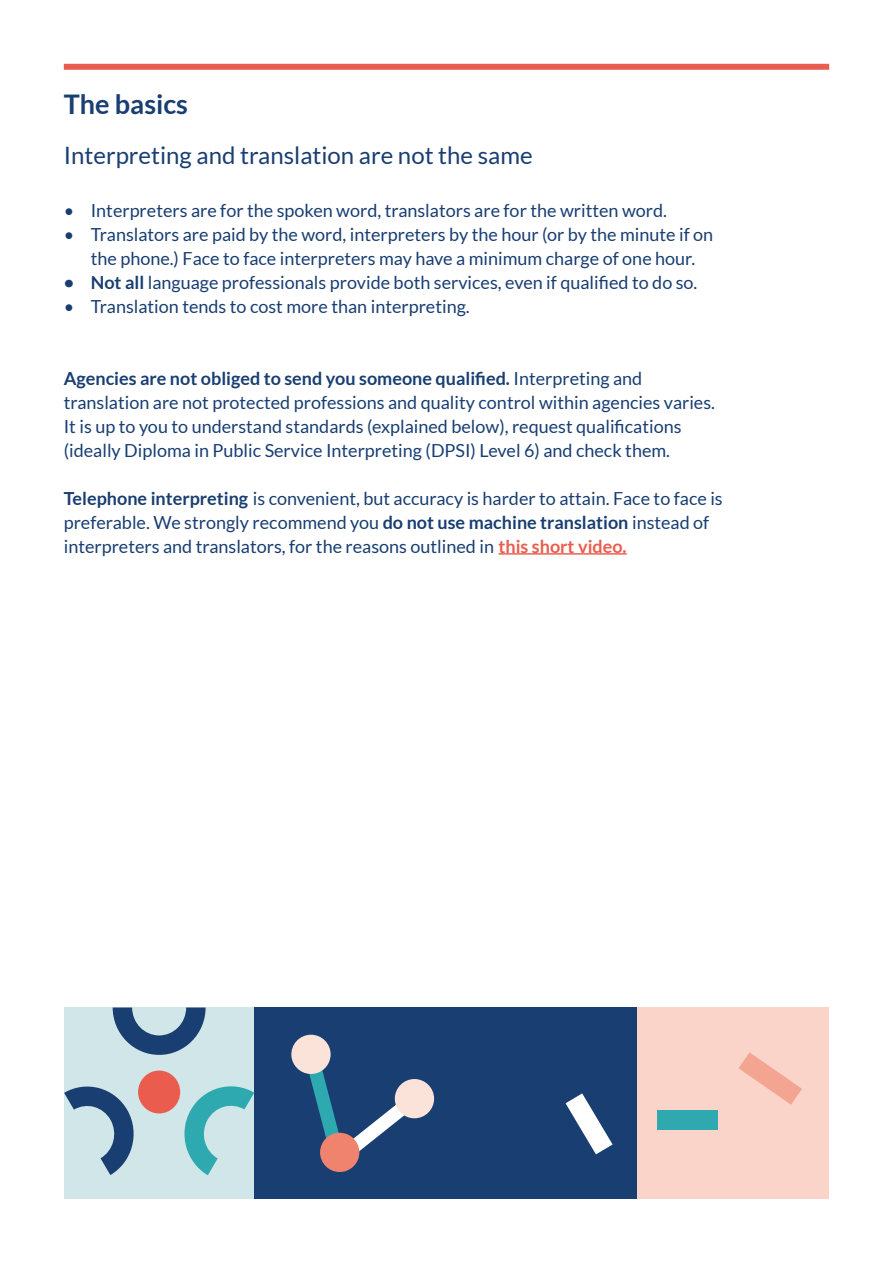
<style>
.page{position:relative;width:893px;height:1263px;background:#fff}
.page>*{position:absolute;margin:0;border:0;box-sizing:border-box;transform-origin:0 0}
.big_header{font:700 27px "Lato";color:#193e72}
.big_header-2{font:24px "Lato";color:#193e72}
.big_header-3{font:18px/24px "Lato";color:#193e72}
.s1{font-weight:700}
.s2{font-weight:700;color:#ea5d4e}
</style>
<div class="page">
<hr style="left:499px;top:553px;width:128px;height:2px;background:#ea5d4e">
<div style="left:64px;top:64px;width:765px;height:6px;background:#ea5d4e"></div>
<div style="left:64px;top:1007px;width:191px;height:192px;background:#d1e6e8"></div>
<div style="left:254px;top:1007px;width:383px;height:192px;background:#193e72"></div>
<div style="left:637px;top:1007px;width:192px;height:192px;background:#fad4c8"></div>
<svg style="left:566px;top:1093px;width:47px;height:61px"></svg>
<div style="left:657px;top:1110px;width:61px;height:19px;background:#2ea9b0"></div>
<svg style="left:739px;top:1052px;width:63px;height:53px"></svg>
<div style="left:138px;top:1070px;width:42px;height:43px;background:#ea5d4e;border-radius:50%"></div>
<svg style="left:113px;top:1007px;width:93px;height:48px"></svg>
<svg style="left:178px;top:1085px;width:76px;height:90px"></svg>
<svg style="left:64px;top:1085px;width:76px;height:90px"></svg>
<svg style="left:291px;top:1035px;width:130px;height:121px"></svg>
<div style="left:320px;top:1133px;width:39px;height:39px;background:#ef836e;border-radius:50%"></div>
<div style="left:395px;top:1079px;width:39px;height:39px;background:#fce3da;border-radius:50%"></div>
<p class="big_header" style="left:64px;top:88px;width:126px">The basics</p>
<p class="big_header-2" style="left:64px;top:142px;width:470px">Interpreting and translation are not the same</p>
<p class="big_header-3" style="left:64px;top:198px;width:605px">• Interpreters are for the spoken word, translators are for the written word.</p>
<p class="big_header-3" style="left:64px;top:222px;width:651px;text-align:center">• Translators are paid by the word, interpreters by the hour (or by the minute if on the phone.) Face to face interpreters may have a minimum charge of one hour.</p>
<p class="big_header-3" style="left:64px;top:270px;width:635px"><span class="s1">• Not all</span> language professionals provide both services, even if qualified to do so.</p>
<p class="big_header-3" style="left:64px;top:294px;width:407px">• Translation tends to cost more than interpreting.</p>
<p class="big_header-3" style="left:64px;top:366px;width:653px"><span class="s1">Agencies are not obliged to send you someone qualified.</span> Interpreting and translation are not protected professions and quality control within agencies varies.<br>It is up to you to understand standards (explained below), request qualifications (ideally Diploma in Public Service Interpreting (DPSI) Level 6) and check them.</p>
<p class="big_header-3" style="left:64px;top:486px;width:660px"><span class="s1">Telephone interpreting</span> is convenient, but accuracy is harder to attain. Face to face is preferable. We strongly recommend you <span class="s1">do not use machine translation</span> instead of interpreters and translators, for the reasons outlined in <span class="s2">this short video.</span></p>
</div>
